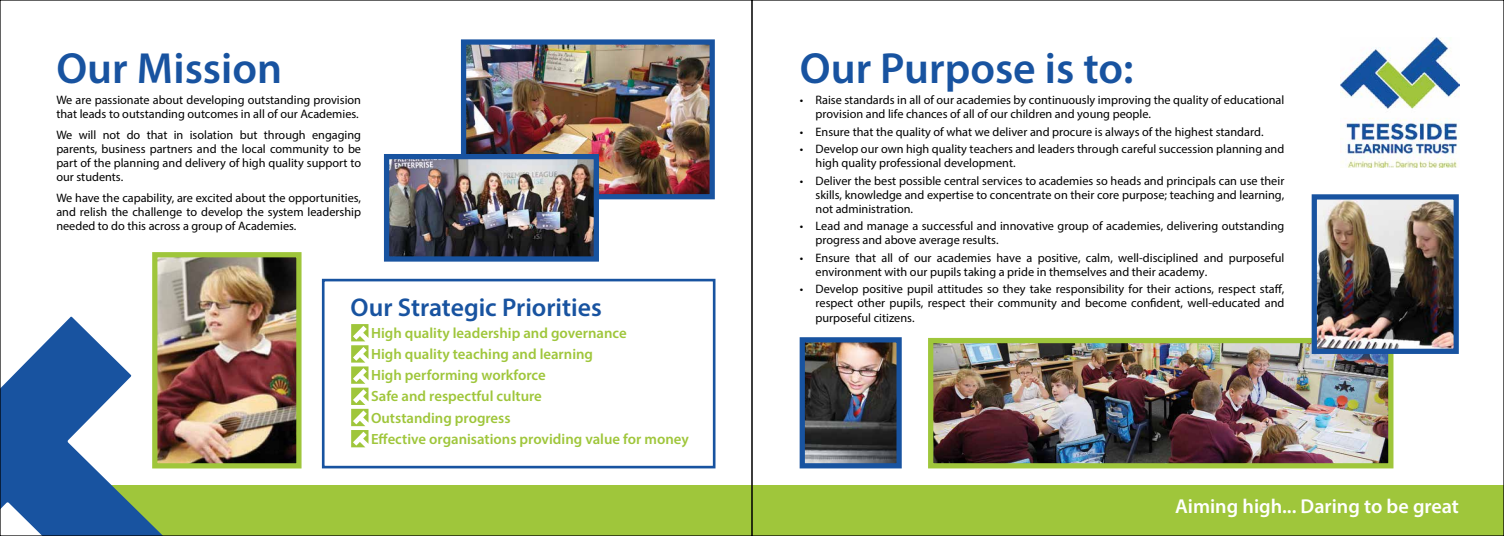
<style>
.page{position:relative;width:1504px;height:536px;background:#fff}
.page>*{position:absolute;margin:0;border:0;box-sizing:border-box;transform-origin:0 0}
.t1{font:600 43.75px "Myriad Pro";color:#1853a0}
.t2{font:600 25.72px "Myriad Pro";color:#1853a0}
.t3{font:600 20.12px "Myriad Pro";color:#fff}
.t4{font:600 14.79px/21.2px "Myriad Pro";color:#9fc63b}
.t5{font:12.25px/14px "Myriad Pro";color:#000}
</style>
<div class="page">
<img style="left:1340px;top:37px;width:118px;height:130px">
<div style="left:67px;top:485px;width:1436px;height:51px;background:#9fc63b"></div>
<svg style="left:2px;top:316px;width:196px;height:218px;fill:#1853a0"></svg>
<svg style="left:351px;top:324px;width:17px;height:123px"></svg>
<div style="left:322px;top:279px;width:393px;height:189px;border:3px solid #1853a0"></div>
<img style="left:467px;top:45px;width:241px;height:148px">
<div style="left:461px;top:39px;width:253px;height:160px;border:5px solid #1853a0"></div>
<img style="left:390px;top:160px;width:203px;height:96px">
<div style="left:384px;top:154px;width:215px;height:108px;border:5px solid #1853a0"></div>
<img style="left:158px;top:258px;width:137px;height:204px">
<div style="left:152px;top:252px;width:149px;height:216px;border:5px solid #9fc63b"></div>
<img style="left:933px;top:344px;width:454px;height:118px">
<div style="left:927px;top:338px;width:466px;height:130px;border:5px solid #9fc63b"></div>
<img style="left:1317px;top:200px;width:135px;height:148px">
<div style="left:1311px;top:194px;width:147px;height:160px;border:5px solid #1853a0"></div>
<img style="left:805px;top:343px;width:90px;height:119px">
<div style="left:799px;top:337px;width:102px;height:131px;border:5px solid #1853a0"></div>
<h1 class="t1" style="left:56px;top:41px;width:227px">Our Mission</h1>
<p class="t5" style="left:56px;top:93px;width:306px">We are passionate about developing outstanding provision that leads to outstanding outcomes in all of our Academies.</p>
<p class="t5" style="left:56px;top:128px;width:306px;text-align:justify">We will not do that in isolation but through engaging parents, business partners and the local community to be part of the planning and delivery of high quality support to our students.</p>
<p class="t5" style="left:56px;top:191px;width:306px;text-align:justify">We have the capability, are excited about the opportunities, and relish the challenge to develop the system leadership needed to do this across a group of Academies.</p>
<h2 class="t2" style="left:350px;top:291px;width:253px">Our Strategic Priorities</h2>
<p class="t4" style="left:371px;top:322px;width:319px">High quality leadership and governance<br>High quality teaching and learning<br>High performing workforce<br>Safe and respectful culture<br>Outstanding progress<br>Effective organisations providing value for money</p>
<h1 class="t1" style="left:799px;top:40px;width:335px">Our Purpose is to:</h1>
<p class="t5" style="left:815px;top:93px;width:470px;text-indent:-16px">• Raise standards in all of our academies by continuously improving the quality of educational provision and life chances of all of our children and young people.</p>
<p class="t5" style="left:799px;top:125px;width:465px">• Ensure that the quality of what we deliver and procure is always of the highest standard.</p>
<p class="t5" style="left:815px;top:142px;width:470px;text-indent:-16px">• Develop our own high quality teachers and leaders through careful succession planning and high quality professional development.</p>
<p class="t5" style="left:815px;top:174px;width:470px;text-align:justify;text-indent:-16px">• Deliver the best possible central services to academies so heads and principals can use their skills, knowledge and expertise to concentrate on their core purpose; teaching and learning, not administration.</p>
<p class="t5" style="left:815px;top:219px;width:470px;text-indent:-16px">• Lead and manage a successful and innovative group of academies, delivering outstanding progress and above average results.</p>
<p class="t5" style="left:815px;top:251px;width:470px;text-indent:-16px">• Ensure that all of our academies have a positive, calm, well-disciplined and purposeful environment with our pupils taking a pride in themselves and their academy.</p>
<p class="t5" style="left:815px;top:282px;width:470px;text-align:justify;text-indent:-16px">• Develop positive pupil attitudes so they take responsibility for their actions, respect staff, respect other pupils, respect their community and become confident, well-educated and purposeful citizens.</p>
<h3 class="t3" style="left:1174px;top:493px;width:285px">Aiming high... Daring to be great</h3>
</div>
